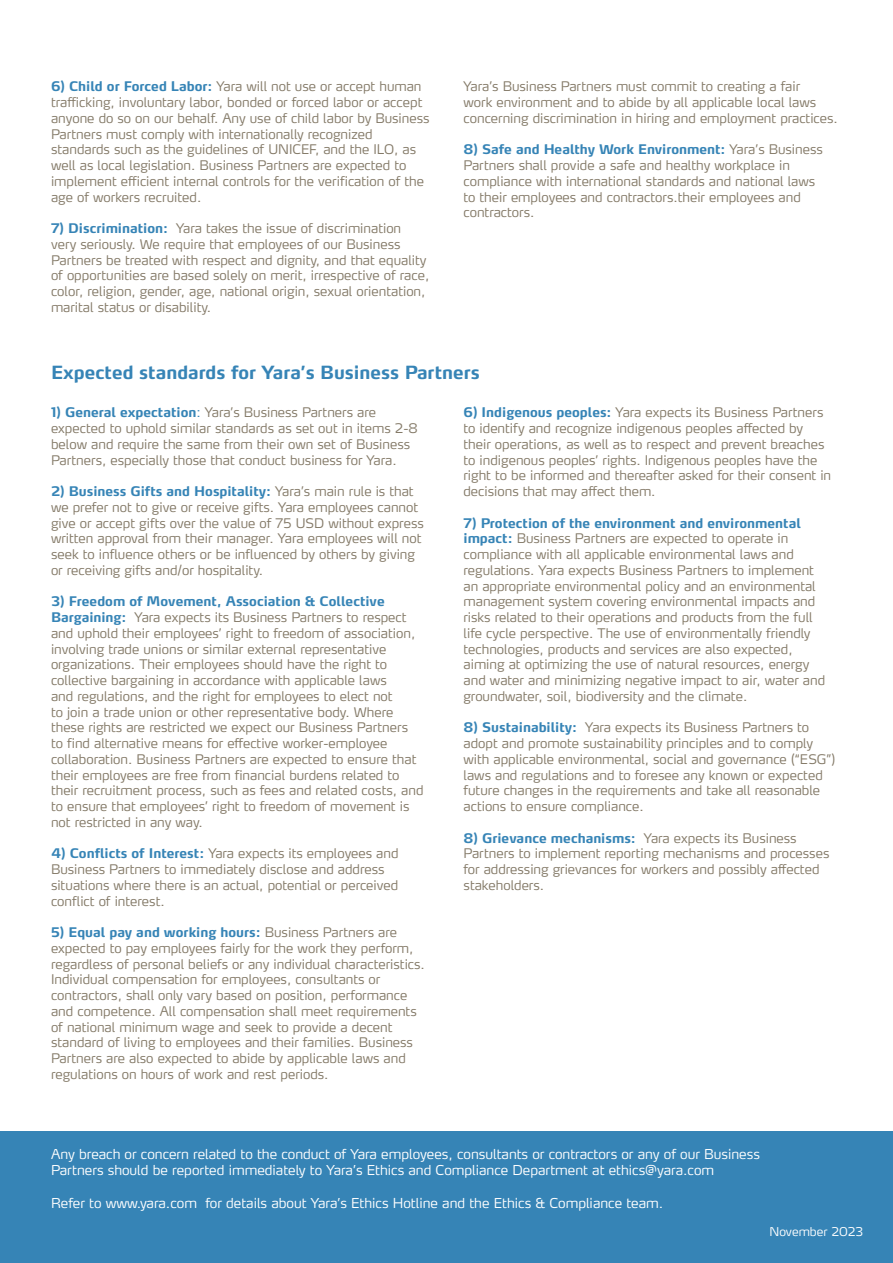
<style>
.page{position:relative;width:893px;height:1263px;background:#fff}
.page>*{position:absolute;margin:0;border:0;box-sizing:border-box;transform-origin:0 0}
.t1{font:700 18px "Yara Max LF";color:#3684b6}
.t2{font:300 13.5px/16.2px "Yara Max LF";color:#fff}
.t3{font:300 13.2px/15.8px "Yara Max LF";color:#847a68}
.t4{font:300 12px "Yara Max LF";color:#fff}
.s1{font-weight:700;color:#3684b6}
.s2{color:#3684b6}
</style>
<div class="page">
<div style="left:0;top:1131px;width:893px;height:132px;background:#3684b6"></div>
<p class="t3" style="left:51px;top:78px;width:380px"><span class="s1">6) Child or Forced Labor:</span> Yara will not use or accept human trafficking, involuntary labor, bonded or forced labor or accept anyone do so on our behalf. Any use of child labor by Business Partners must comply with internationally recognized standards such as the guidelines of UNICEF, and the ILO, as well as local legislation. Business Partners are expected to implement efficient internal controls for the verification of the age of workers recruited.</p>
<p class="t3" style="left:51px;top:220px;width:380px"><span class="s1">7) Discrimination:</span> Yara takes the issue of discrimination very seriously. We require that employees of our Business Partners be treated with respect and dignity, and that equality of opportunities are based solely on merit, irrespective of race, color, religion, gender, age, national origin, sexual orientation, marital status or disability.</p>
<p class="t3" style="left:463px;top:78px;width:376px">Yara’s Business Partners must commit to creating a fair<br>work environment and to abide by all applicable local laws concerning discrimination in hiring and employment practices.</p>
<p class="t3" style="left:463px;top:141px;width:361px"><span class="s1">8) Safe and Healthy Work Environment:</span> Yara’s Business Partners shall provide a safe and healthy workplace in compliance with international standards and national laws to their employees and contractors.their employees and contractors.</p>
<p class="t1" style="left:51px;top:361px;width:430px">Expected standards for Yara’s Business Partners</p>
<p class="t3" style="left:51px;top:404px;width:368px"><span class="s1">1) General expectation</span><span class="s2">:</span> Yara’s Business Partners are expected to uphold similar standards as set out in items 2-8 below and require the same from their own set of Business Partners, especially those that conduct business for Yara.</p>
<p class="t3" style="left:51px;top:483px;width:374px"><span class="s1">2) Business Gifts and Hospitality:</span> Yara’s main rule is that we prefer not to give or receive gifts. Yara employees cannot give or accept gifts over the value of 75 USD without express written approval from their manager. Yara employees will not seek to influence others or be influenced by others by giving or receiving gifts and/or hospitality.</p>
<p class="t3" style="left:51px;top:593px;width:374px"><span class="s1">3) Freedom of Movement, Association &amp; Collective Bargaining:</span> Yara expects its Business Partners to respect and uphold their employees’ right to freedom of association, involving trade unions or similar external representative organizations. Their employees should have the right to collective bargaining in accordance with applicable laws<br>and regulations, and the right for employees to elect not<br>to join a trade union or other representative body. Where these rights are restricted we expect our Business Partners<br>to find alternative means for effective worker-employee collaboration. Business Partners are expected to ensure that their employees are free from financial burdens related to their recruitment process, such as fees and related costs, and to ensure that employees’ right to freedom of movement is not restricted in any way.</p>
<p class="t3" style="left:51px;top:845px;width:349px"><span class="s1">4) Conflicts of Interest:</span> Yara expects its employees and Business Partners to immediately disclose and address situations where there is an actual, potential or perceived conflict of interest.</p>
<p class="t3" style="left:51px;top:924px;width:375px"><span class="s1">5) Equal pay and working hours:</span> Business Partners are expected to pay employees fairly for the work they perform, regardless of personal beliefs or any individual characteristics.<br>Individual compensation for employees, consultants or contractors, shall only vary based on position, performance and competence. All compensation shall meet requirements of national minimum wage and seek to provide a decent standard of living to employees and their families. Business Partners are also expected to abide by applicable laws and regulations on hours of work and rest periods.</p>
<p class="t3" style="left:463px;top:404px;width:369px"><span class="s1">6) Indigenous peoples:</span> Yara expects its Business Partners to identify and recognize indigenous peoples affected by their operations, as well as to respect and prevent breaches to indigenous peoples’ rights. Indigenous peoples have the right to be informed and thereafter asked for their consent in decisions that may affect them.</p>
<p class="t3" style="left:463px;top:515px;width:363px"><span class="s1">7) Protection of the environment and environmental impact:</span> Business Partners are expected to operate in compliance with all applicable environmental laws and regulations. Yara expects Business Partners to implement an appropriate environmental policy and an environmental management system covering environmental impacts and risks related to their operations and products from the full life cycle perspective. The use of environmentally friendly technologies, products and services are also expected, aiming at optimizing the use of natural resources, energy and water and minimizing negative impact to air, water and groundwater, soil, biodiversity and the climate.</p>
<p class="t3" style="left:463px;top:719px;width:373px"><span class="s1">8) Sustainability:</span> Yara expects its Business Partners to adopt and promote sustainability principles and to comply with applicable environmental, social and governance (“ESG”) laws and regulations and to foresee any known or expected future changes in the requirements and take all reasonable actions to ensure compliance.</p>
<p class="t3" style="left:463px;top:830px;width:367px"><span class="s1">8) Grievance mechanisms:</span> Yara expects its Business Partners to implement reporting mechanisms and processes for addressing grievances for workers and possibly affected stakeholders.</p>
<p class="t2" style="left:51px;top:1146px;width:710px">Any breach or concern related to the conduct of Yara employees, consultants or contractors or any of our Business<br>Partners should be reported immediately to Yara’s Ethics and Compliance Department at ethics@yara.com</p>
<p class="t2" style="left:51px;top:1194px;width:614px">Refer to www.yara.com for details about Yara’s Ethics Hotline and the Ethics &amp; Compliance team.</p>
<p class="t4" style="left:769px;top:1224px;width:95px">November 2023</p>
</div>
